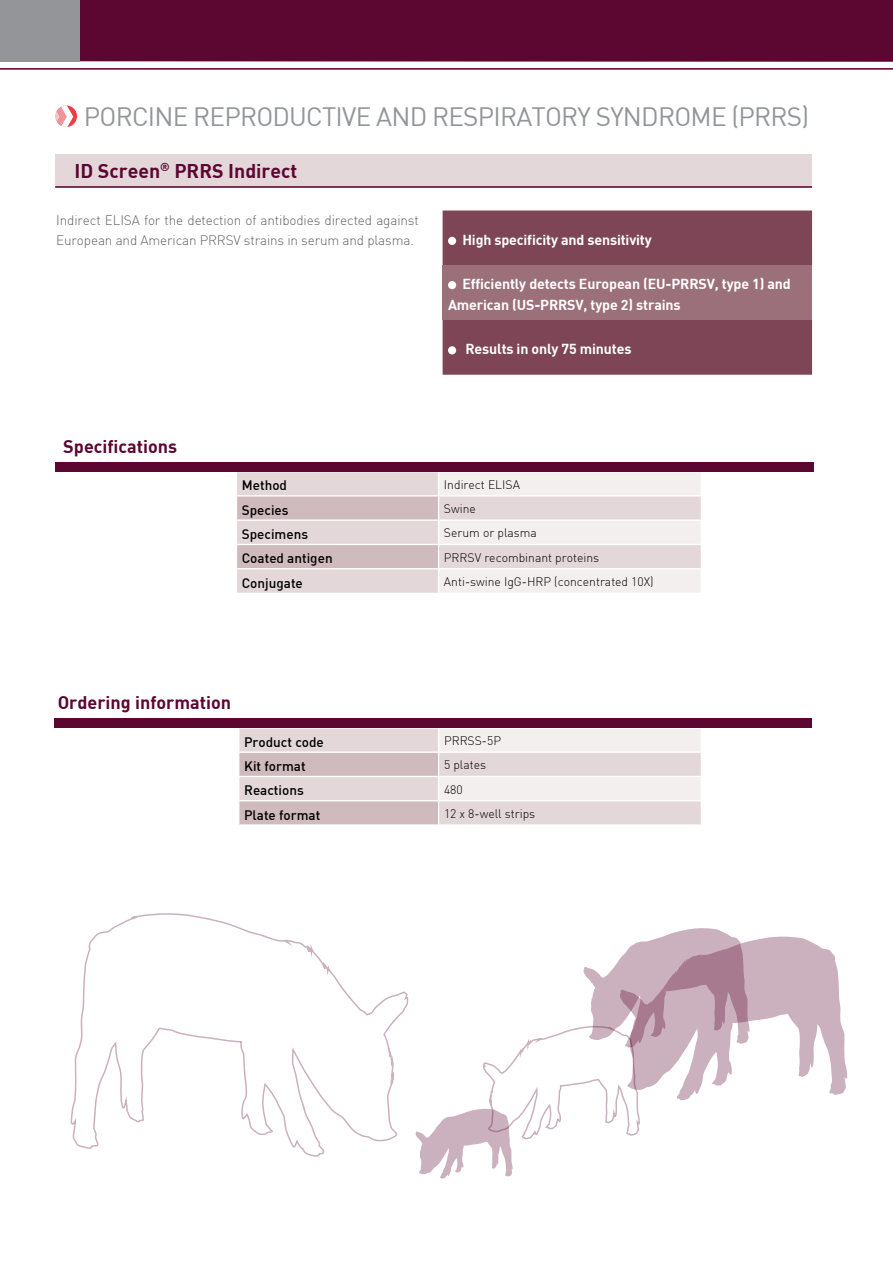
<style>
.page{position:relative;width:893px;height:1263px;background:#fff}
.page>*{position:absolute;margin:0;border:0;box-sizing:border-box;transform-origin:0 0}
.t1{font:26.1px "DIN";letter-spacing:-.03em;color:#939598}
.t2{font:700 19.5px "DIN";color:#5c0731}
.t3{font:700 18px "DIN";color:#5c0731}
.t4{font:700 14.25px/21px "DIN";letter-spacing:-.01em;color:#fff}
.t5{font:300 13.5px/19.5px "DIN";letter-spacing:-.01em;color:#636466}
.t6{font:500 13.5px "DIN";color:#000}
.t7{font:300 12.15px "DIN";color:#000}
</style>
<div class="page">
<div style="left:69px;top:0;width:824px;height:62px;background:#5c0731"></div>
<hr style="left:0;top:68px;width:893px;height:2px;background:#5c0731">
<div style="left:0;top:0;width:80px;height:61px;background:#939598"></div>
<svg style="left:416px;top:928px;width:431px;height:251px"></svg>
<svg style="left:70px;top:913px;width:339px;height:244px"></svg>
<svg style="left:236px;top:472px;width:465px;height:121px"></svg>
<svg style="left:239px;top:728px;width:462px;height:97px"></svg>
<div style="left:55px;top:154px;width:757px;height:33px;background:#e3d7d9"></div>
<hr style="left:55px;top:186px;width:757px;height:2px;background:#5c0731">
<svg style="left:55px;top:105px;width:22px;height:22px"></svg>
<svg style="left:55px;top:105px;width:18px;height:22px"></svg>
<div style="left:55px;top:462px;width:758px;height:10px;background:#5c0731"></div>
<div style="left:55px;top:719px;width:757px;height:9px;background:#5c0731"></div>
<div style="left:443px;top:210px;width:369px;height:165px;background:#7d4555"></div>
<div style="left:443px;top:265px;width:369px;height:55px;background:#9c707a"></div>
<div style="left:448px;top:237px;width:8px;height:8px;background:#fff;border-radius:50%"></div>
<div style="left:448px;top:281px;width:8px;height:8px;background:#fff;border-radius:50%"></div>
<div style="left:448px;top:346px;width:8px;height:8px;background:#fff;border-radius:50%"></div>
<h1 class="t1" style="left:84px;top:100px;width:727px">PORCINE REPRODUCTIVE AND RESPIRATORY SYNDROME (PRRS)</h1>
<h2 class="t2" style="left:75px;top:158px;width:224px">ID Screen<sup>®</sup> PRRS Indirect</h2>
<p class="t5" style="left:56px;top:210px;width:364px">Indirect ELISA for the detection of antibodies directed against<br>European and American PRRSV strains in serum and plasma.</p>
<p class="t4" style="left:462px;top:229px;width:191px">High specificity and sensitivity</p>
<p class="t4" style="left:448px;top:273px;width:344px;text-indent:14px">Efficiently detects European (EU-PRRSV, type 1) and<br>American (US-PRRSV, type 2) strains</p>
<p class="t4" style="left:465px;top:338px;width:167px">Results in only 75 minutes</p>
<p class="t3" style="left:63px;top:435px;width:115px">Specifications</p>
<p class="t6" style="left:242px;top:477px;width:47px">Method</p>
<p class="t7" style="left:444px;top:477px;width:78px">Indirect ELISA</p>
<p class="t6" style="left:242px;top:501px;width:48px">Species</p>
<p class="t7" style="left:444px;top:501px;width:33px">Swine</p>
<p class="t6" style="left:242px;top:526px;width:68px">Specimens</p>
<p class="t7" style="left:444px;top:525px;width:94px">Serum or plasma</p>
<p class="t6" style="left:242px;top:550px;width:92px">Coated antigen</p>
<p class="t7" style="left:444px;top:550px;width:157px">PRRSV recombinant proteins</p>
<p class="t6" style="left:242px;top:574px;width:63px">Conjugate</p>
<p class="t7" style="left:444px;top:574px;width:211px">Anti-swine IgG-HRP (concentrated 10X)</p>
<p class="t3" style="left:58px;top:691px;width:175px">Ordering information</p>
<p class="t6" style="left:244px;top:733px;width:81px">Product code</p>
<p class="t7" style="left:444px;top:733px;width:58px">PRRSS-5P</p>
<p class="t6" style="left:244px;top:757px;width:63px">Kit format</p>
<p class="t7" style="left:444px;top:757px;width:44px">5 plates</p>
<p class="t6" style="left:244px;top:782px;width:61px">Reactions</p>
<p class="t7" style="left:444px;top:782px;width:20px">480</p>
<p class="t6" style="left:244px;top:806px;width:78px">Plate format</p>
<p class="t7" style="left:444px;top:806px;width:93px">12 x 8-well strips</p>
</div>
